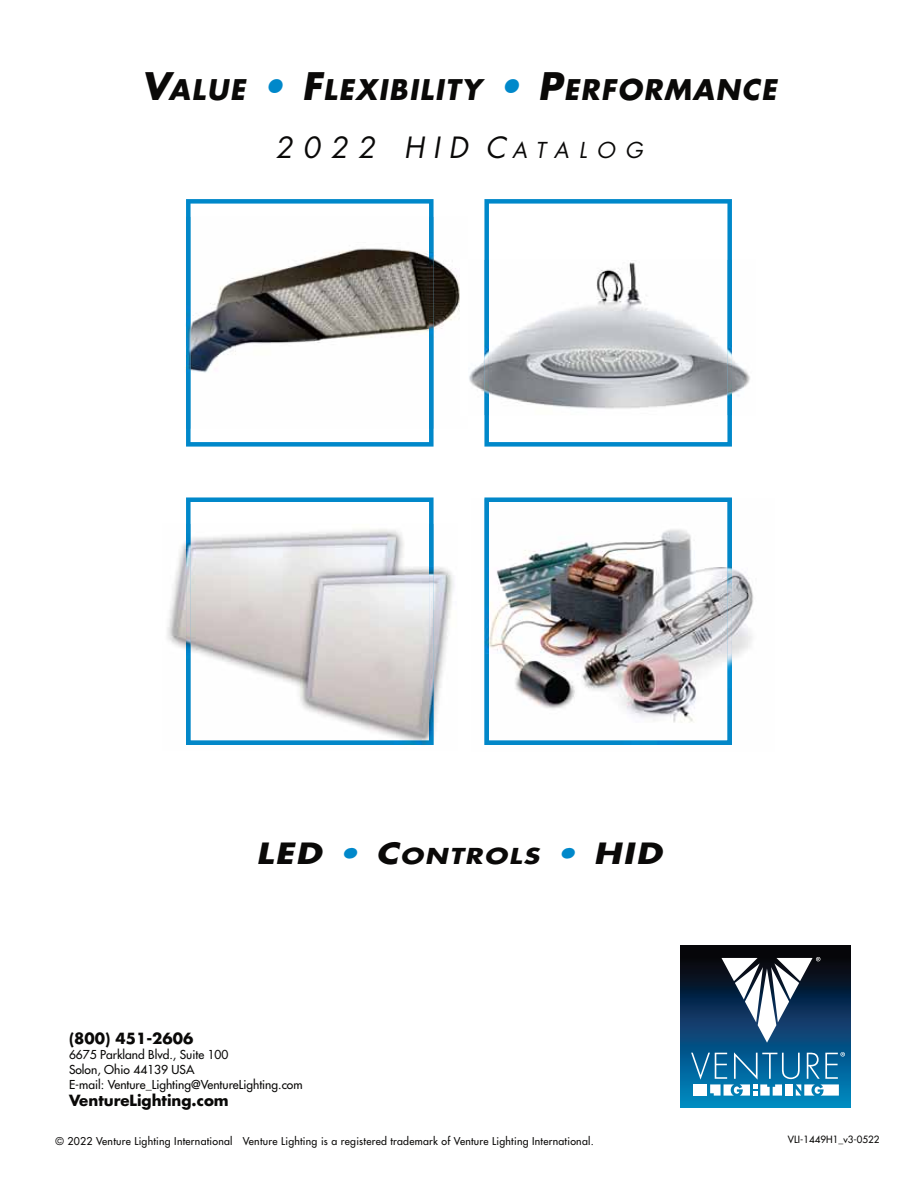
<style>
.page{position:relative;width:918px;height:1188px;background:#fff}
.page>*{position:absolute;margin:0;border:0;box-sizing:border-box;transform-origin:0 0}
.t1{font:italic 700 28.5px "Futura Std";letter-spacing:.05em;color:#0a0908;scale:1.21 1}
.t2{font:italic 28.5px "Futura Std";color:#0a0908}
.t3{font:italic 700 27.75px "Futura Std";letter-spacing:.055em;color:#0a0908}
.t4{font:700 15px "Futura Std";color:#0a0908}
.t5{font:500 12px/15px "Futura Std";color:#0a0908}
.t6{font:500 10.5px "Futura Std";letter-spacing:.025em;color:#0a0908}
.t7{font:500 9.75px "Futura Std";letter-spacing:.005em;color:#0a0908}
.s1{font-size:36.9px}
.s2{font-size:36.9px;color:#0088ca}
.s3{font-size:21.3px}
.s4{color:#0088ca}
</style>
<div class="page">
<div style="left:681px;top:945px;width:170px;height:162px;background:linear-gradient(to bottom,#0b0001,#0187cb)"></div>
<svg style="left:721px;top:957px;width:99px;height:86px"></svg>
<svg style="left:691px;top:1052px;width:154px;height:44px"></svg>
<svg style="left:484px;top:199px;width:248px;height:248px"></svg>
<svg style="left:186px;top:199px;width:248px;height:248px"></svg>
<svg style="left:186px;top:497px;width:248px;height:27px"></svg>
<img style="left:732px;top:569px;width:22px;height:89px">
<img style="left:484px;top:499px;width:248px;height:246px">
<img style="left:185px;top:259px;width:275px;height:114px">
<img style="left:186px;top:217px;width:248px;height:212px">
<img style="left:167px;top:541px;width:287px;height:189px">
<img style="left:186px;top:524px;width:248px;height:221px">
<img style="left:469px;top:358px;width:281px;height:38px">
<img style="left:484px;top:260px;width:248px;height:155px">
<h2 class="t3" style="left:141px;top:74px;width:637px"><span class="s1">V</span>ALUE <span class="s2">•</span> <span class="s1">F</span>LEXIBILITY <span class="s2">•</span> <span class="s1">P</span>ERFORMANCE</h2>
<h1 class="t2" style="left:275px;top:131px;width:369px">2022 H I D C<span class="s3">ATALOG</span></h1>
<h1 class="t1" style="left:256px;top:838px;width:337px">LED <span class="s4">•</span> C<span class="s3">ONTROLS</span> <span class="s4">•</span> HID</h1>
<h3 class="t4" style="left:69px;top:1032px;width:126px">(800) 451-2606</h3>
<p class="t5" style="left:69px;top:1048px;width:235px">6675 Parkland Blvd., Suite 100<br>Solon, Ohio 44139 USA<br>E-mail: Venture_Lighting@VentureLighting.com</p>
<h3 class="t4" style="left:69px;top:1093px;width:161px">VentureLighting.com</h3>
<p class="t6" style="left:56px;top:1136px;width:540px">© 2022 Venture Lighting International Venture Lighting is a registered trademark of Venture Lighting International.</p>
<p class="t7" style="left:788px;top:1134px;width:93px">VLI-1449H1_v3-0522</p>
</div>
